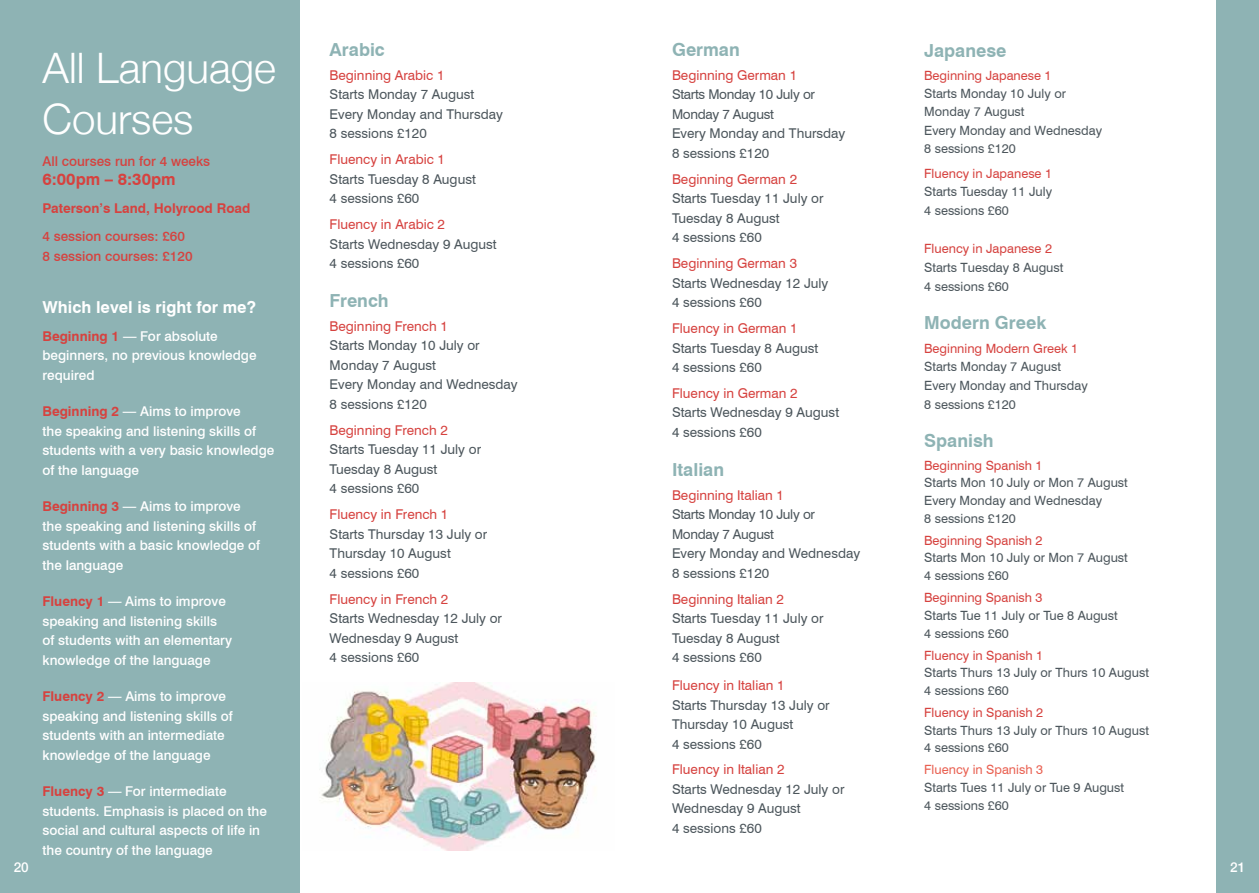
<style>
.page{position:relative;width:1259px;height:893px;background:#fff}
.page>*{position:absolute;margin:0;border:0;box-sizing:border-box;transform-origin:0 0}
.t1{font:300 42px/50.4px "Helvetica Neue";color:#fff}
.t2{font:700 18px "Swiss 721 BT";color:#8eb3b4}
.t3{font:700 16.5px "Swiss 721 BT";color:#fff}
.t4{font:700 16.5px "Swiss 721 BT";color:#d6423f}
.t5{font:13.5px/19.5px "Swiss 721 BT";color:#4c565c}
.t6{font:500 13.5px/19.5px "Swiss 721 BT";color:#fff}
.t7{font:13.5px "Swiss 721 BT";color:#d6423f}
.t8{font:500 13.5px/19.5px "Swiss 721 BT";color:#d6423f}
.t9{font:700 13.5px "Swiss 721 BT";color:#d6423f}
.t10{font:500 13.5px "Helvetica Neue";color:#fff}
.t11{font:12.75px/17.7px "Swiss 721 BT";color:#4c565c}
.t12{font:12.75px "Swiss 721 BT";color:#d6423f}
.t13{font:12.75px "Swiss 721 BT";color:#d5423f}
.t14{font:12.75px "Swiss 721 BT";color:#e96051}
.s1{font-weight:700;color:#d6423f}
</style>
<div class="page">
<div style="left:0;top:0;width:300px;height:893px;background:#8eb3b4"></div>
<div style="left:1216px;top:0;width:43px;height:893px;background:#8eb3b4"></div>
<img style="left:320px;top:682px;width:276px;height:168px">
<h1 class="t1" style="left:43px;top:42px;width:235px">All Language<br>Courses</h1>
<p class="t8" style="left:43px;top:151px;width:169px">All courses run for 4 weeks</p>
<p class="t4" style="left:43px;top:169px;width:135px">6:00pm – 8:30pm</p>
<p class="t9" style="left:43px;top:200px;width:209px">Paterson’s Land, Holyrood Road</p>
<p class="t8" style="left:43px;top:227px;width:151px">4 session courses: £60<br>8 session courses: £120</p>
<p class="t3" style="left:43px;top:297px;width:215px">Which level is right for me?</p>
<p class="t6" style="left:43px;top:326px;width:216px"><span class="s1">Beginning 1</span> — For absolute beginners, no previous knowledge required</p>
<p class="t6" style="left:43px;top:401px;width:233px"><span class="s1">Beginning 2</span> — Aims to improve<br>the speaking and listening skills of students with a very basic knowledge of the language</p>
<p class="t6" style="left:43px;top:496px;width:219px"><span class="s1">Beginning 3</span> — Aims to improve the speaking and listening skills of students with a basic knowledge of the language</p>
<p class="t6" style="left:43px;top:591px;width:191px"><span class="s1">Fluency 1</span> — Aims to improve speaking and listening skills of students with an elementary knowledge of the language</p>
<p class="t6" style="left:43px;top:686px;width:192px"><span class="s1">Fluency 2</span> — Aims to improve speaking and listening skills of students with an intermediate knowledge of the language</p>
<p class="t6" style="left:43px;top:781px;width:226px"><span class="s1">Fluency 3</span> — For intermediate students. Emphasis is placed on the social and cultural aspects of life in the country of the language</p>
<h2 class="t2" style="left:330px;top:39px;width:57px">Arabic</h2>
<p class="t7" style="left:330px;top:67px;width:116px">Beginning Arabic 1</p>
<p class="t5" style="left:330px;top:85px;width:175px">Starts Monday 7 August<br>Every Monday and Thursday<br>8 sessions £120</p>
<p class="t7" style="left:330px;top:151px;width:117px">Fluency in Arabic 1</p>
<p class="t5" style="left:330px;top:169px;width:148px">Starts Tuesday 8 August<br>4 sessions £60</p>
<p class="t7" style="left:330px;top:216px;width:117px">Fluency in Arabic 2</p>
<p class="t5" style="left:330px;top:234px;width:169px">Starts Wednesday 9 August<br>4 sessions £60</p>
<h2 class="t2" style="left:330px;top:290px;width:61px">French</h2>
<p class="t7" style="left:330px;top:318px;width:120px">Beginning French 1</p>
<p class="t5" style="left:330px;top:336px;width:190px">Starts Monday 10 July or<br>Monday 7 August<br>Every Monday and Wednesday<br>8 sessions £120</p>
<p class="t7" style="left:330px;top:422px;width:120px">Beginning French 2</p>
<p class="t5" style="left:330px;top:440px;width:153px">Starts Tuesday 11 July or<br>Tuesday 8 August<br>4 sessions £60</p>
<p class="t7" style="left:330px;top:506px;width:120px">Fluency in French 1</p>
<p class="t5" style="left:330px;top:524px;width:159px">Starts Thursday 13 July or<br>Thursday 10 August<br>4 sessions £60</p>
<p class="t7" style="left:330px;top:591px;width:120px">Fluency in French 2</p>
<p class="t5" style="left:330px;top:608px;width:174px">Starts Wednesday 12 July or<br>Wednesday 9 August<br>4 sessions £60</p>
<h2 class="t2" style="left:672px;top:39px;width:69px">German</h2>
<p class="t7" style="left:672px;top:67px;width:127px">Beginning German 1</p>
<p class="t5" style="left:672px;top:85px;width:175px">Starts Monday 10 July or<br>Monday 7 August<br>Every Monday and Thursday<br>8 sessions £120</p>
<p class="t7" style="left:672px;top:171px;width:127px">Beginning German 2</p>
<p class="t5" style="left:672px;top:189px;width:153px">Starts Tuesday 11 July or<br>Tuesday 8 August<br>4 sessions £60</p>
<p class="t7" style="left:672px;top:255px;width:127px">Beginning German 3</p>
<p class="t5" style="left:672px;top:273px;width:158px">Starts Wednesday 12 July<br>4 sessions £60</p>
<p class="t7" style="left:672px;top:320px;width:127px">Fluency in German 1</p>
<p class="t5" style="left:672px;top:338px;width:148px">Starts Tuesday 8 August<br>4 sessions £60</p>
<p class="t7" style="left:672px;top:385px;width:127px">Fluency in German 2</p>
<p class="t5" style="left:672px;top:403px;width:169px">Starts Wednesday 9 August<br>4 sessions £60</p>
<h2 class="t2" style="left:672px;top:459px;width:54px">Italian</h2>
<p class="t7" style="left:672px;top:487px;width:113px">Beginning Italian 1</p>
<p class="t5" style="left:672px;top:505px;width:190px">Starts Monday 10 July or<br>Monday 7 August<br>Every Monday and Wednesday<br>8 sessions £120</p>
<p class="t7" style="left:672px;top:591px;width:113px">Beginning Italian 2</p>
<p class="t5" style="left:672px;top:608px;width:153px">Starts Tuesday 11 July or<br>Tuesday 8 August<br>4 sessions £60</p>
<p class="t7" style="left:672px;top:677px;width:114px">Fluency in Italian 1</p>
<p class="t5" style="left:672px;top:695px;width:159px">Starts Thursday 13 July or<br>Thursday 10 August<br>4 sessions £60</p>
<p class="t7" style="left:672px;top:761px;width:114px">Fluency in Italian 2</p>
<p class="t5" style="left:672px;top:779px;width:174px">Starts Wednesday 12 July or<br>Wednesday 9 August<br>4 sessions £60</p>
<h2 class="t2" style="left:924px;top:39px;width:84px">Japanese</h2>
<p class="t12" style="left:924px;top:67px;width:129px">Beginning Japanese 1</p>
<p class="t11" style="left:924px;top:84px;width:179px;line-height:18.5px">Starts Monday 10 July or<br>Monday 7 August<br>Every Monday and Wednesday<br>8 sessions £120</p>
<p class="t12" style="left:924px;top:166px;width:129px">Fluency in Japanese 1</p>
<p class="t11" style="left:924px;top:183px;width:129px;line-height:18.5px">Starts Tuesday 11 July<br>4 sessions £60</p>
<p class="t13" style="left:924px;top:241px;width:129px">Fluency in Japanese 2</p>
<p class="t11" style="left:924px;top:258px;width:141px;line-height:18.8px">Starts Tuesday 8 August<br>4 sessions £60</p>
<h2 class="t2" style="left:924px;top:312px;width:124px">Modern Greek</h2>
<p class="t12" style="left:924px;top:340px;width:156px">Beginning Modern Greek 1</p>
<p class="t11" style="left:924px;top:357px;width:165px;line-height:18.6px">Starts Monday 7 August<br>Every Monday and Thursday<br>8 sessions £120</p>
<h2 class="t2" style="left:924px;top:430px;width:71px">Spanish</h2>
<p class="t12" style="left:924px;top:457px;width:120px">Beginning Spanish 1</p>
<p class="t11" style="left:924px;top:474px;width:205px">Starts Mon 10 July or Mon 7 August<br>Every Monday and Wednesday<br>8 sessions £120</p>
<p class="t12" style="left:924px;top:532px;width:120px">Beginning Spanish 2</p>
<p class="t11" style="left:924px;top:549px;width:205px">Starts Mon 10 July or Mon 7 August<br>4 sessions £60</p>
<p class="t12" style="left:924px;top:590px;width:120px">Beginning Spanish 3</p>
<p class="t11" style="left:924px;top:606px;width:195px">Starts Tue 11 July or Tue 8 August<br>4 sessions £60</p>
<p class="t12" style="left:924px;top:647px;width:120px">Fluency in Spanish 1</p>
<p class="t11" style="left:924px;top:664px;width:226px">Starts Thurs 13 July or Thurs 10 August<br>4 sessions £60</p>
<p class="t12" style="left:924px;top:705px;width:120px">Fluency in Spanish 2</p>
<p class="t11" style="left:924px;top:721px;width:226px">Starts Thurs 13 July or Thurs 10 August<br>4 sessions £60</p>
<p class="t14" style="left:924px;top:762px;width:120px">Fluency in Spanish 3</p>
<p class="t11" style="left:924px;top:779px;width:201px">Starts Tues 11 July or Tue 9 August<br>4 sessions £60</p>
<p class="t10" style="left:14px;top:856px;width:17px">20</p>
<p class="t10" style="left:1230px;top:856px;width:17px">21</p>
</div>
